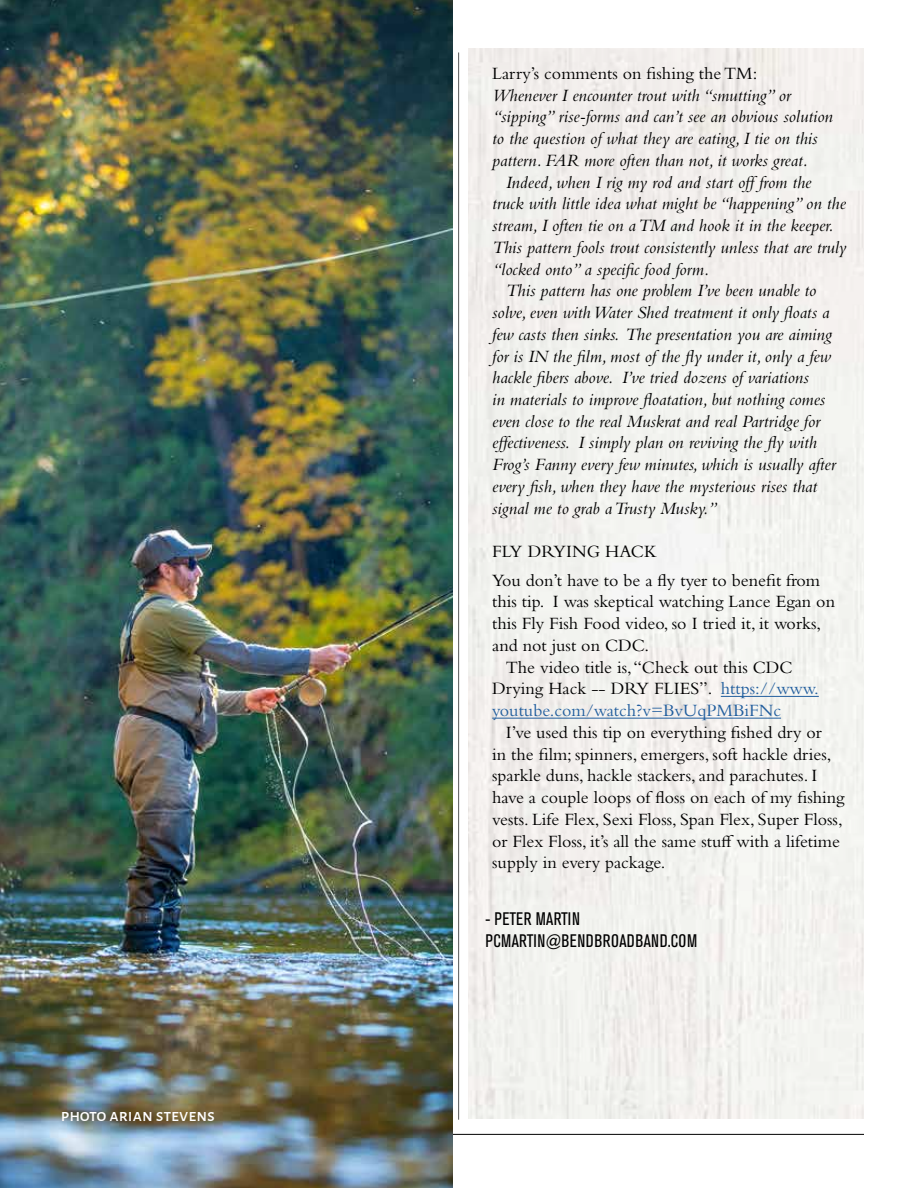
<style>
.page{position:relative;width:918px;height:1188px;background:#fff}
.page>*{position:absolute;margin:0;border:0;box-sizing:border-box;transform-origin:0 0}
.t1{font:italic 18px/21.8px "Bembo Std";color:#000}
.t2{font:18px/21.8px "Bembo Std";color:#000}
.t3{font:condensed 18px/21.8px "Akzidenz Grotesk BE";letter-spacing:.02em;color:#000}
.t4{font:18px "Bembo Std";color:#215e9e}
.t5{font:500 18px "Alegreya Sans";color:#fff}
.s1{color:#215e9e}
</style>
<div class="page">
<hr style="left:54px;top:1134px;width:810px;height:1px;background:#000">
<hr style="left:458px;top:52px;width:1px;height:1068px;background:#58595b">
<div style="left:468px;top:49px;width:396px;height:1069px;background:#f3f1ee"></div>
<hr style="left:721px;top:696px;width:98px;height:1px;background:#215e9e">
<hr style="left:492px;top:718px;width:289px;height:1px;background:#215e9e">
<img style="left:0;top:0;width:452px;height:1188px">
<p class="t5" style="left:61px;top:1102px;width:156px">photo arian stevens</p>
<p class="t2" style="left:492px;top:62px;width:267px">Larry’s comments on fishing the TM:</p>
<p class="t1" style="left:492px;top:84px;width:342px">Whenever I encounter trout with “smutting” or “sipping” rise-forms and can’t see an obvious solution to the question of what they are eating, I tie on this pattern. FAR more often than not, it works great.</p>
<p class="t1" style="left:506px;top:171px;width:307px">Indeed, when I rig my rod and start offfrom the</p>
<p class="t1" style="left:492px;top:192px;width:355px">truck with little idea what might be “happening” on the</p>
<p class="t1" style="left:492px;top:214px;width:343px">stream, I often tie on a TM and hook it in the keeper.</p>
<p class="t1" style="left:492px;top:236px;width:356px">This pattern fools trout consistently unless that are truly</p>
<p class="t1" style="left:492px;top:258px;width:219px">“locked onto” a specific food form.</p>
<p class="t1" style="left:506px;top:279px;width:312px">This pattern has one problem I’ve been unable to</p>
<p class="t1" style="left:492px;top:301px;width:339px">solve, even with Water Shed treatment it only floats a</p>
<p class="t1" style="left:492px;top:323px;width:341px">few casts then sinks. The presentation you are aiming</p>
<p class="t1" style="left:492px;top:345px;width:340px">for is IN the film, most of the fly under it, only a few</p>
<p class="t1" style="left:492px;top:366px;width:318px">hackle fibers above. I’ve tried dozens of variations</p>
<p class="t1" style="left:492px;top:388px;width:335px">in materials to improve floatation, but nothing comes</p>
<p class="t1" style="left:492px;top:410px;width:329px">even close to the real Muskrat and real Partridge for</p>
<p class="t1" style="left:492px;top:432px;width:326px">effectiveness. I simply plan on reviving the fly with</p>
<p class="t1" style="left:492px;top:453px;width:345px">Frog’s Fanny every few minutes, which is usually after</p>
<p class="t1" style="left:492px;top:475px;width:327px">every fish, when they have the mysterious rises that</p>
<p class="t1" style="left:492px;top:497px;width:227px">signal me to grab a Trusty Musky.”</p>
<p class="t2" style="left:492px;top:537px;width:327px;line-height:28.5px">FLY DRYING HACK<br>You don’t have to be a fly tyer to benefit from</p>
<p class="t2" style="left:492px;top:591px;width:344px">this tip. I was skeptical watching Lance Egan on</p>
<p class="t2" style="left:492px;top:612px;width:330px">this Fly Fish Food video, so I tried it, it works,</p>
<p class="t2" style="left:492px;top:634px;width:158px">and not just on CDC.</p>
<p class="t2" style="left:506px;top:656px;width:289px">The video title is, “Check out this CDC</p>
<p class="t2" style="left:492px;top:678px;width:328px">Drying Hack -- DRY FLIES”. <span class="s1">https://www.</span></p>
<p class="t4" style="left:492px;top:700px;width:290px">youtube.com/watch?v=BvUqPMBiFNc</p>
<p class="t2" style="left:492px;top:721px;width:354px;text-indent:14px">I’ve used this tip on everything fished dry or<br>in the film; spinners, emergers, soft hackle dries, sparkle duns, hackle stackers, and parachutes. I have a couple loops of floss on each of my fishing vests. Life Flex, Sexi Floss, Span Flex, Super Floss, or Flex Floss, it’s all the same stuff with a lifetime supply in every package.</p>
<p class="t3" style="left:485px;top:909px;width:213px">- PETER MARTIN<br>PCMARTIN@BENDBROADBAND.COM</p>
</div>
